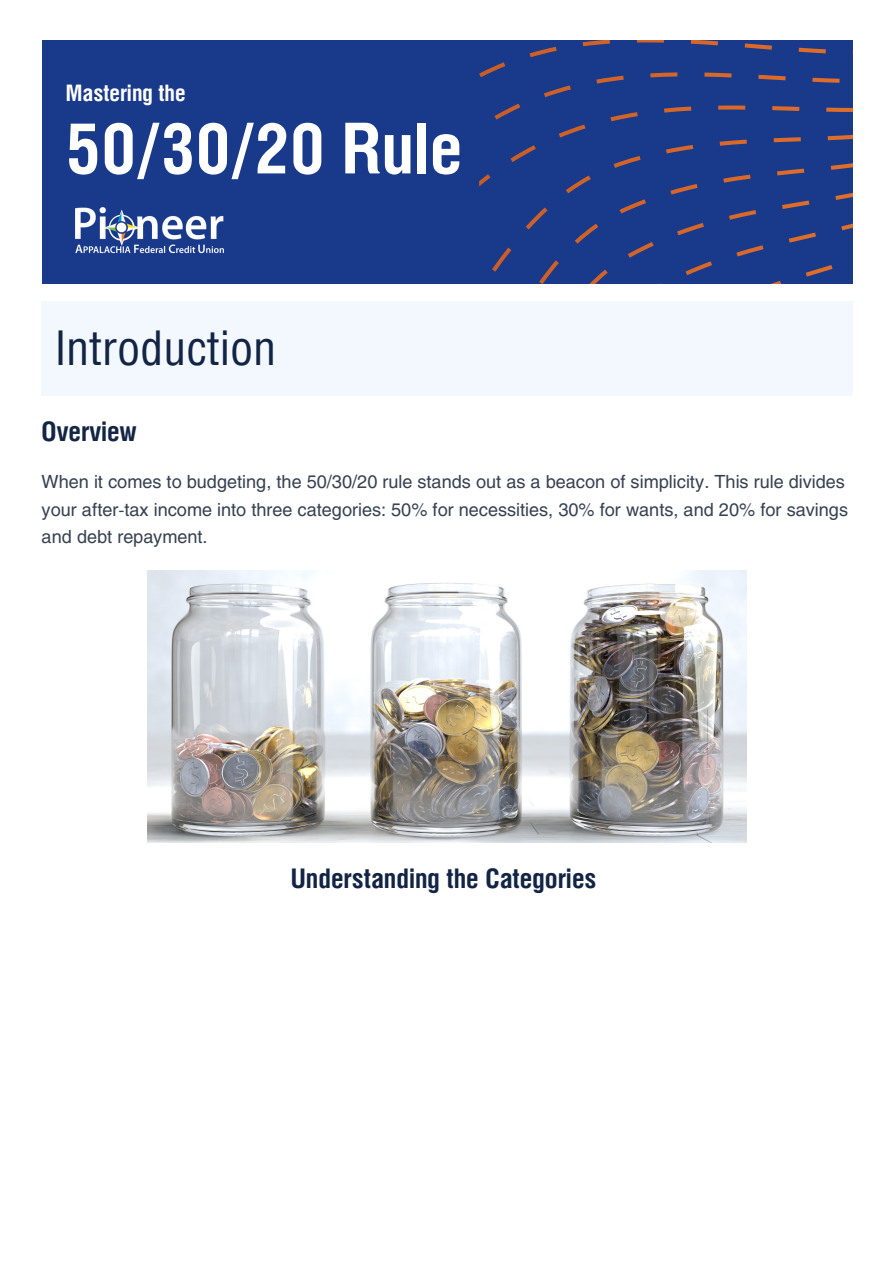
<style>
.page{position:relative;width:894px;height:1263px;background:#fff}
.page>*{position:absolute;margin:0;border:0;box-sizing:border-box;transform-origin:0 0}
.t1{font:700 70.2px "Helios Cond";color:#fff}
.t2{font:48px "Helios Cond";color:#132544}
.t3{font:700 27px "Helios Cond";color:#132544}
.t4{font:700 22.65px "Helios Cond";color:#fff}
.t5{font:18px/27.6px "Helios";color:#374151}
</style>
<div class="page">
<div style="left:42px;top:40px;width:810px;height:244px;background:#19398a"></div>
<svg style="left:479px;top:40px;width:373px;height:243px"></svg>
<img style="left:75px;top:207px;width:149px;height:47px">
<img style="left:102px;top:208px;width:38px;height:38px">
<div style="left:42px;top:302px;width:810px;height:94px;background:#f3f8ff"></div>
<img style="left:147px;top:570px;width:599px;height:273px">
<p class="t4" style="left:66px;top:77px;width:121px">Mastering the</p>
<p class="t1" style="left:66px;top:101px;width:398px">50/30/20 Rule</p>
<p class="t2" style="left:55px;top:318px;width:223px">Introduction</p>
<h1 class="t3" style="left:42px;top:413px;width:96px">Overview</h1>
<h3 class="t5" style="left:42px;top:468px;width:807px">When it comes to budgeting, the 50/30/20 rule stands out as a beacon of simplicity. This rule divides your after-tax income into three categories: 50% for necessities, 30% for wants, and 20% for savings and debt repayment.</h3>
<h1 class="t3" style="left:291px;top:860px;width:307px">Understanding the Categories</h1>
</div>
